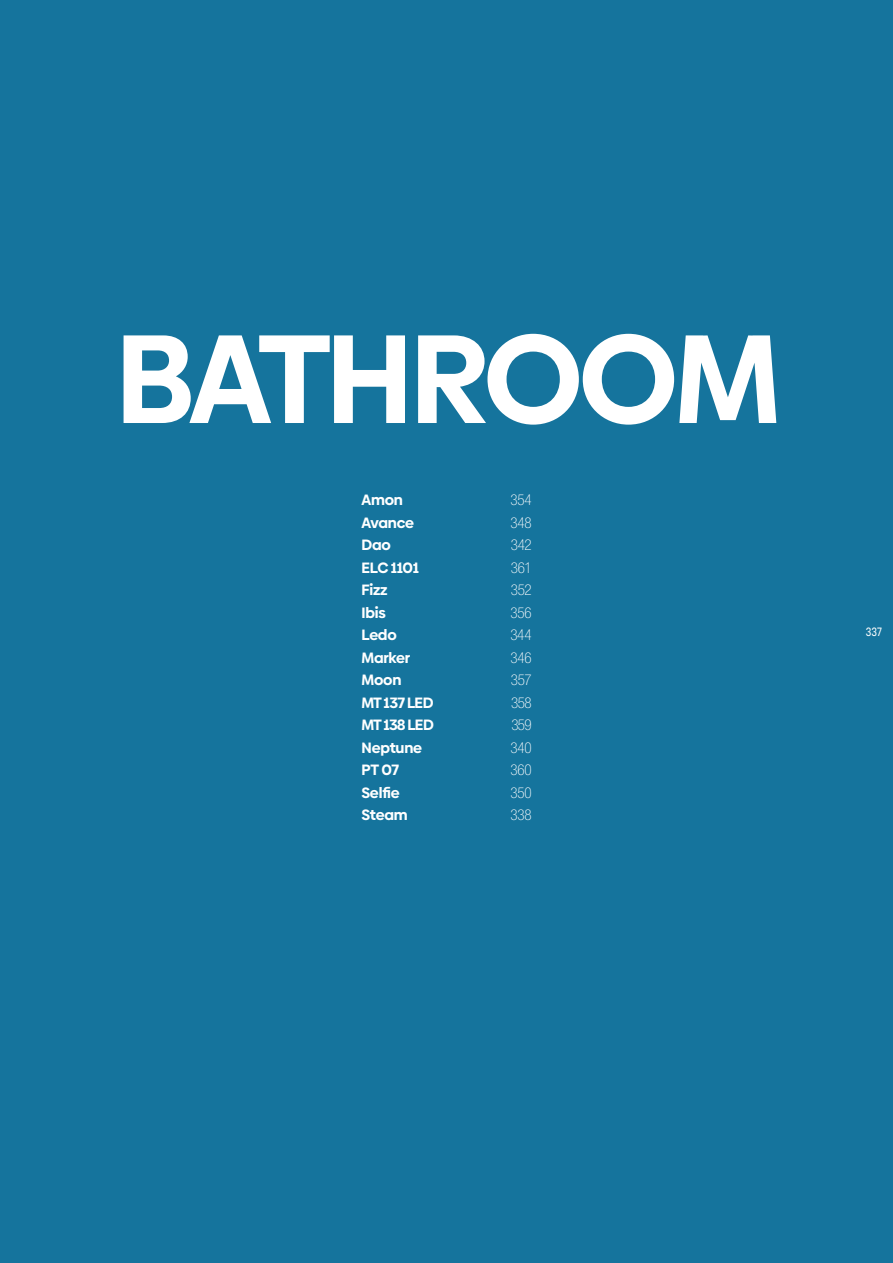
<style>
.page{position:relative;width:893px;height:1263px;background:#15749d}
.page>*{position:absolute;margin:0;border:0;box-sizing:border-box;transform-origin:0 0}
.t1{font:700 126px "Biennale";letter-spacing:-.04em;color:#fff}
.t2{font:700 15px "Biennale";letter-spacing:-.015em;color:#fff}
.t3{font:100 condensed 15px "Helvetica Neue LTW1 G";letter-spacing:-.02em;color:#fff}
.t4{font:12px "Grtsk Exa";color:#fff;scale:.85 1}
</style>
<div class="page">
<h1 class="t1" style="left:115px;top:298px;width:668px">BATHROOM</h1>
<p class="t2" style="left:361px;top:490px;width:43px">Amon</p>
<p class="t3" style="left:510px;top:491px;width:23px">354</p>
<p class="t2" style="left:361px;top:513px;width:54px">Avance</p>
<p class="t3" style="left:510px;top:514px;width:23px">348</p>
<p class="t2" style="left:361px;top:535px;width:31px">Dao</p>
<p class="t3" style="left:511px;top:536px;width:22px">342</p>
<p class="t2" style="left:361px;top:558px;width:59px">ELC 1101</p>
<p class="t3" style="left:511px;top:559px;width:22px">361</p>
<p class="t2" style="left:361px;top:580px;width:28px">Fizz</p>
<p class="t3" style="left:511px;top:581px;width:22px">352</p>
<p class="t2" style="left:361px;top:603px;width:26px">Ibis</p>
<p class="t3" style="left:511px;top:604px;width:22px">356</p>
<p class="t2" style="left:361px;top:625px;width:37px">Ledo</p>
<p class="t3" style="left:510px;top:626px;width:23px">344</p>
<p class="t2" style="left:361px;top:648px;width:50px">Marker</p>
<p class="t3" style="left:510px;top:649px;width:23px">346</p>
<p class="t2" style="left:361px;top:670px;width:42px">Moon</p>
<p class="t3" style="left:511px;top:671px;width:22px">357</p>
<p class="t2" style="left:361px;top:693px;width:74px">MT 137 LED</p>
<p class="t3" style="left:511px;top:694px;width:22px">358</p>
<p class="t2" style="left:361px;top:715px;width:74px">MT 138 LED</p>
<p class="t3" style="left:511px;top:716px;width:22px">359</p>
<p class="t2" style="left:361px;top:738px;width:62px">Neptune</p>
<p class="t3" style="left:510px;top:739px;width:23px">340</p>
<p class="t2" style="left:361px;top:760px;width:39px">PT 07</p>
<p class="t3" style="left:511px;top:761px;width:22px">360</p>
<p class="t2" style="left:361px;top:783px;width:40px">Selfie</p>
<p class="t3" style="left:511px;top:784px;width:22px">350</p>
<p class="t2" style="left:361px;top:805px;width:48px">Steam</p>
<p class="t3" style="left:511px;top:806px;width:22px">338</p>
<p class="t4" style="left:866px;top:624px;width:20px">337</p>
</div>
